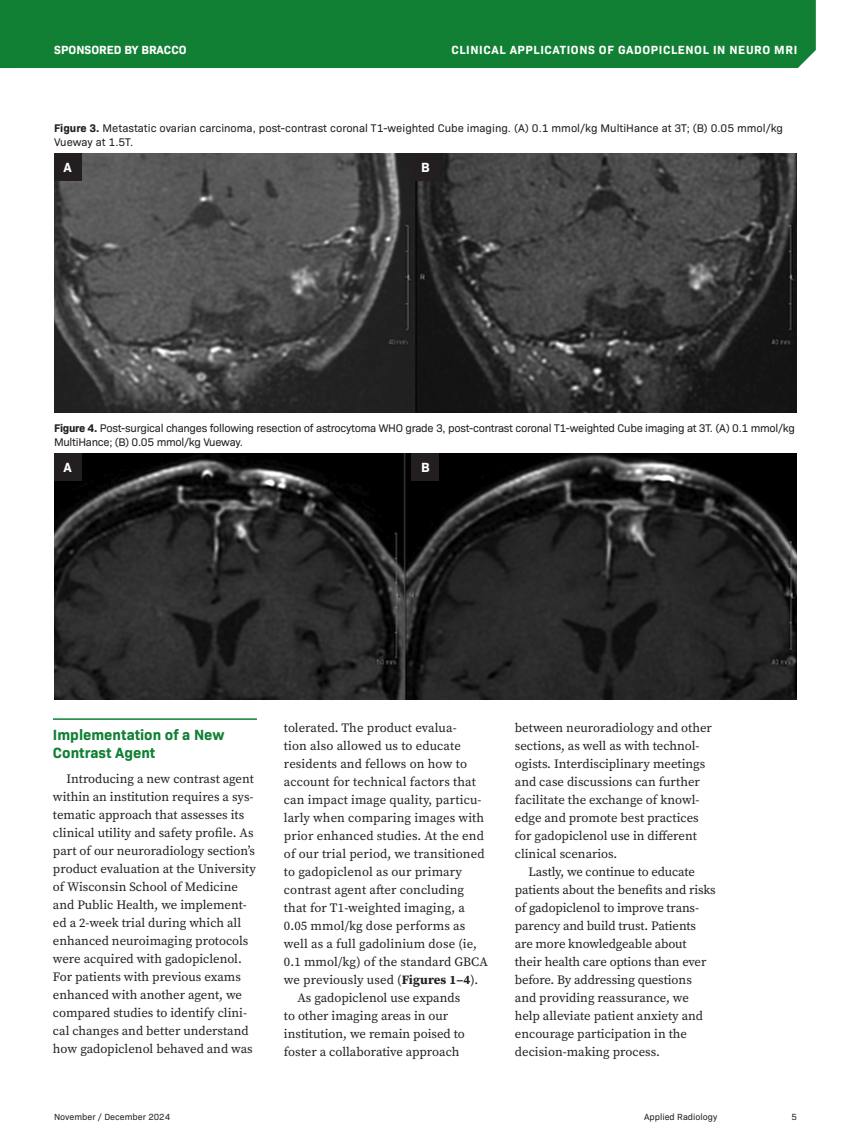
<style>
.page{position:relative;width:851px;height:1148px;background:#fff}
.page>*{position:absolute;margin:0;border:0;box-sizing:border-box;transform-origin:0 0}
.Heading-WP{font:700 15px/18px "Bio Sans";color:#118034}
.Figure-Markers{font:700 13.5px "Bio Sans";color:#fff}
.Body{font:12.75px/18px "Source Serif Pro";color:#231f20}
.t1{font:700 12px "Bio Sans";letter-spacing:.05em;color:#fff}
.t2{font:700 12px "Bio Sans";color:#fff}
.Figure{font:11.25px/13.5px "Bio Sans";letter-spacing:-.025em;color:#231f20}
.Figure-2{font:11.25px/13.5px "Bio Sans";color:#231f20}
.t3{font:9px "Bio Sans";color:#231f20}
.s1{font-weight:700}
</style>
<div class="page">
<div style="left:17px;top:0;width:798px;height:68px;background:#118034"></div>
<svg style="left:0;top:0;width:17px;height:68px"></svg>
<hr style="left:53px;top:718px;width:204px;height:2px;background:#118034">
<img style="left:54px;top:153px;width:742px;height:259px">
<img style="left:54px;top:453px;width:742px;height:246px">
<div style="left:54px;top:153px;width:27px;height:27px;background:#231f20"></div>
<div style="left:54px;top:453px;width:27px;height:27px;background:#231f20"></div>
<div style="left:412px;top:153px;width:27px;height:27px;background:#231f20"></div>
<div style="left:412px;top:453px;width:27px;height:27px;background:#231f20"></div>
<p class="t2" style="left:54px;top:41px;width:134px">SPONSORED BY BRACCO</p>
<p class="t1" style="left:451px;top:41px;width:347px">CLINICAL APPLICATIONS OF GADOPICLENOL IN NEURO MRI</p>
<p class="Figure-2" style="left:54px;top:121px;width:730px"><span class="s1">Figure 3.</span> Metastatic ovarian carcinoma, post-contrast coronal T1-weighted Cube imaging. (A) 0.1 mmol/kg MultiHance at 3T; (B) 0.05 mmol/kg<br>Vueway at 1.5T.</p>
<p class="Figure-Markers" style="left:63px;top:157px;width:10px">A</p>
<p class="Figure-Markers" style="left:421px;top:157px;width:10px">B</p>
<p class="Figure" style="left:54px;top:420px;width:742px"><span class="s1">Figure 4.</span> Post-surgical changes following resection of astrocytoma WHO grade 3, post-contrast coronal T1-weighted Cube imaging at 3T. (A) 0.1 mmol/kg<br>MultiHance; (B) 0.05 mmol/kg Vueway.</p>
<p class="Figure-Markers" style="left:63px;top:456px;width:10px">A</p>
<p class="Figure-Markers" style="left:421px;top:456px;width:10px">B</p>
<p class="Heading-WP" style="left:53px;top:724px;width:173px">Implementation of a New<br>Contrast Agent</p>
<p class="Body" style="left:53px;top:769px;width:204px;text-indent:14px">Introducing a new contrast agent within an institution requires a sys&shy;tematic approach that assesses its clinical utility and safety profile. As part of our neuroradiology section’s product evaluation at the University of Wisconsin School of Medicine and Public Health, we implement&shy;ed a 2-week trial during which all enhanced neuroimaging protocols were acquired with gadopiclenol.<br>For patients with previous exams enhanced with another agent, we compared studies to identify clini&shy;cal changes and better understand how gadopiclenol behaved and was</p>
<p class="Body" style="left:284px;top:718px;width:205px">tolerated. The product evalua-<br>tion also allowed us to educate residents and fellows on how to account for technical factors that can impact image quality, particu&shy;larly when comparing images with prior enhanced studies. At the end of our trial period, we transitioned to gadopiclenol as our primary contrast agent after concluding that for T1-weighted imaging, a<br>0.05 mmol/kg dose performs as well as a full gadolinium dose (ie,<br>0.1 mmol/kg) of the standard GBCA we previously used (<span class="s1">Figures 1–4</span>).</p>
<p class="Body" style="left:284px;top:988px;width:182px;text-indent:14px">As gadopiclenol use expands to other imaging areas in our institution, we remain poised to foster a collaborative approach</p>
<p class="Body" style="left:515px;top:718px;width:198px">between neuroradiology and other sections, as well as with technol&shy;ogists. Interdisciplinary meetings and case discussions can further facilitate the exchange of knowl&shy;edge and promote best practices for gadopiclenol use in different clinical scenarios.</p>
<p class="Body" style="left:515px;top:862px;width:202px;text-indent:14px">Lastly, we continue to educate patients about the benefits and risks of gadopiclenol to improve trans&shy;parency and build trust. Patients are more knowledgeable about their health care options than ever before. By addressing questions and providing reassurance, we help alleviate patient anxiety and encourage participation in the decision-making process.</p>
<p class="t3" style="left:54px;top:1110px;width:118px">November / December 2024</p>
<p class="t3" style="left:644px;top:1110px;width:75px">Applied Radiology</p>
<p class="t3" style="left:791px;top:1110px;width:7px">5</p>
</div>
